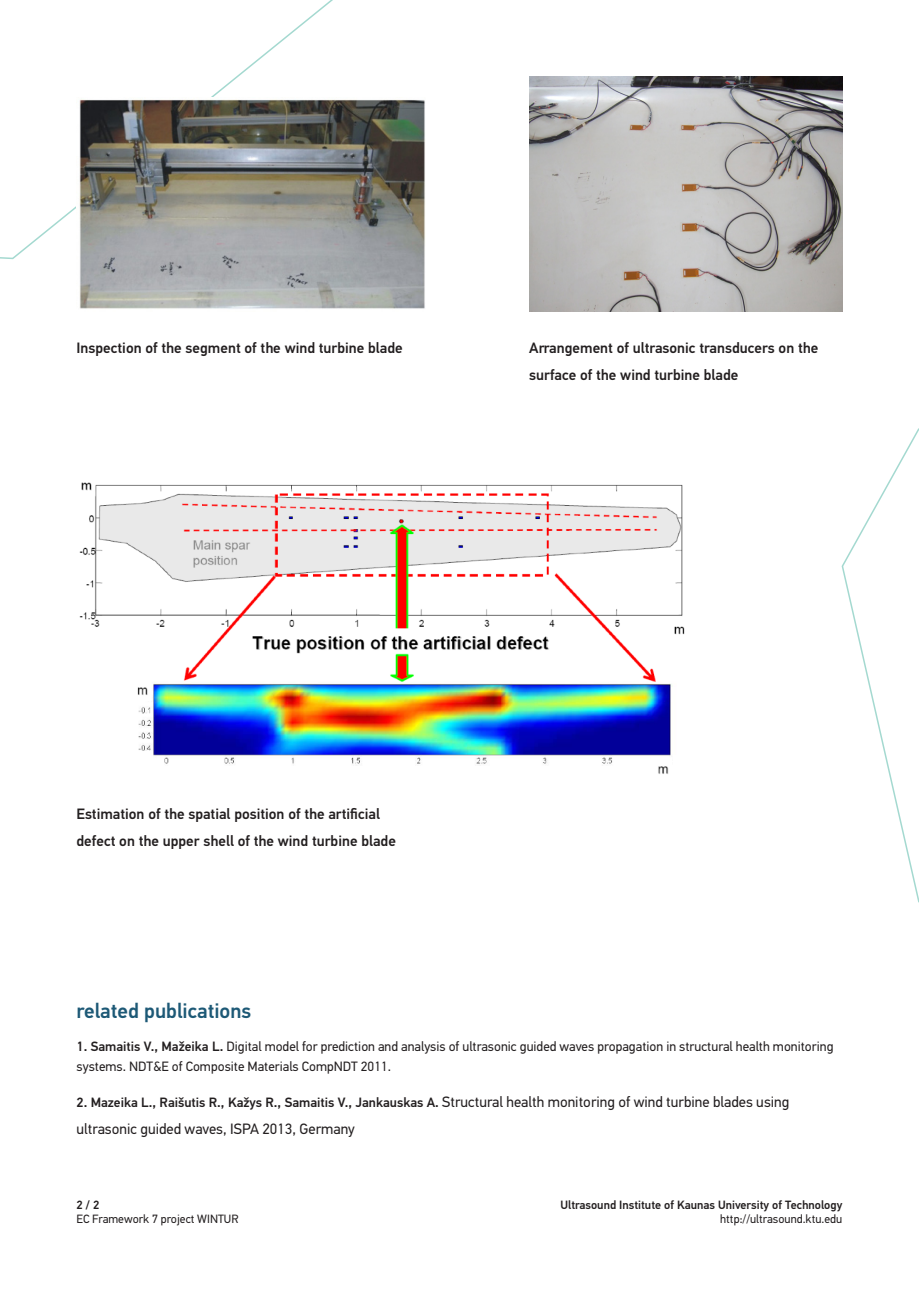
<style>
.page{position:relative;width:919px;height:1289px;background:#fff}
.page>*{position:absolute;margin:0;border:0;box-sizing:border-box;transform-origin:0 0}
.Dalies_antraste{font:500 21px "PF Din Text Pro";color:#1d5976}
.Antraštės{font:500 15px/27px "PF Din Text Pro";color:#231f20}
.Paryskinta_antraste{font:15px "PF Din Text Pro";color:#231f20}
.Paryskinta_antraste-2{font:13.5px/20.2px "PF Din Text Pro";color:#231f20}
.Paryskinta_antraste-3{font:500 13.5px "PF Din Text Pro";color:#231f20}
.Paryskinta_antraste-4{font:500 12px "PF Din Text Pro";color:#231f20}
.Paryskinta_antraste-5{font:12px "PF Din Text Pro";color:#231f20}
.s1{font-weight:500}
.s2{font-weight:400;font-size:15px}
</style>
<div class="page">
<svg style="left:0;top:0;width:333px;height:260px"></svg>
<img style="left:77px;top:97px;width:348px;height:212px">
<img style="left:529px;top:77px;width:313px;height:234px">
<img style="left:79px;top:482px;width:606px;height:292px">
<svg style="left:841px;top:429px;width:77px;height:472px"></svg>
<p class="Antraštės" style="left:77px;top:335px;width:327px">Inspection of the segment of the wind turbine blade</p>
<p class="Antraštės" style="left:529px;top:335px;width:290px">Arrangement of ultrasonic transducers on the surface of the wind turbine blade</p>
<p class="Antraštės" style="left:77px;top:800px;width:321px">Estimation of the spatial position of the artificial defect on the upper shell of the wind turbine blade</p>
<p class="Dalies_antraste" style="left:77px;top:997px;width:176px">related publications</p>
<p class="Paryskinta_antraste-2" style="left:77px;top:1036px;width:758px"><span class="s1">1. Samaitis V., Mažeika L.</span> Digital model for prediction and analysis of ultrasonic guided waves propagation in structural health monitoring systems. NDT&amp;E of Composite Materials CompNDT 2011.</p>
<p class="Paryskinta_antraste-3" style="left:77px;top:1093px;width:714px">2. Mazeika L., Raišutis R., Kažys R., Samaitis V., Jankauskas A. <span class="s2">Structural health monitoring of wind turbine blades using</span></p>
<p class="Paryskinta_antraste" style="left:77px;top:1119px;width:280px">ultrasonic guided waves, ISPA 2013, Germany</p>
<p class="Paryskinta_antraste-4" style="left:77px;top:1197px;width:24px">2 / 2</p>
<p class="Paryskinta_antraste-5" style="left:77px;top:1211px;width:163px">EC Framework 7 project WINTUR</p>
<p class="Paryskinta_antraste-4" style="left:560px;top:1197px;width:283px">Ultrasound Institute of Kaunas University of Technology</p>
<p class="Paryskinta_antraste-5" style="left:720px;top:1211px;width:124px">http://ultrasound.ktu.edu</p>
</div>
